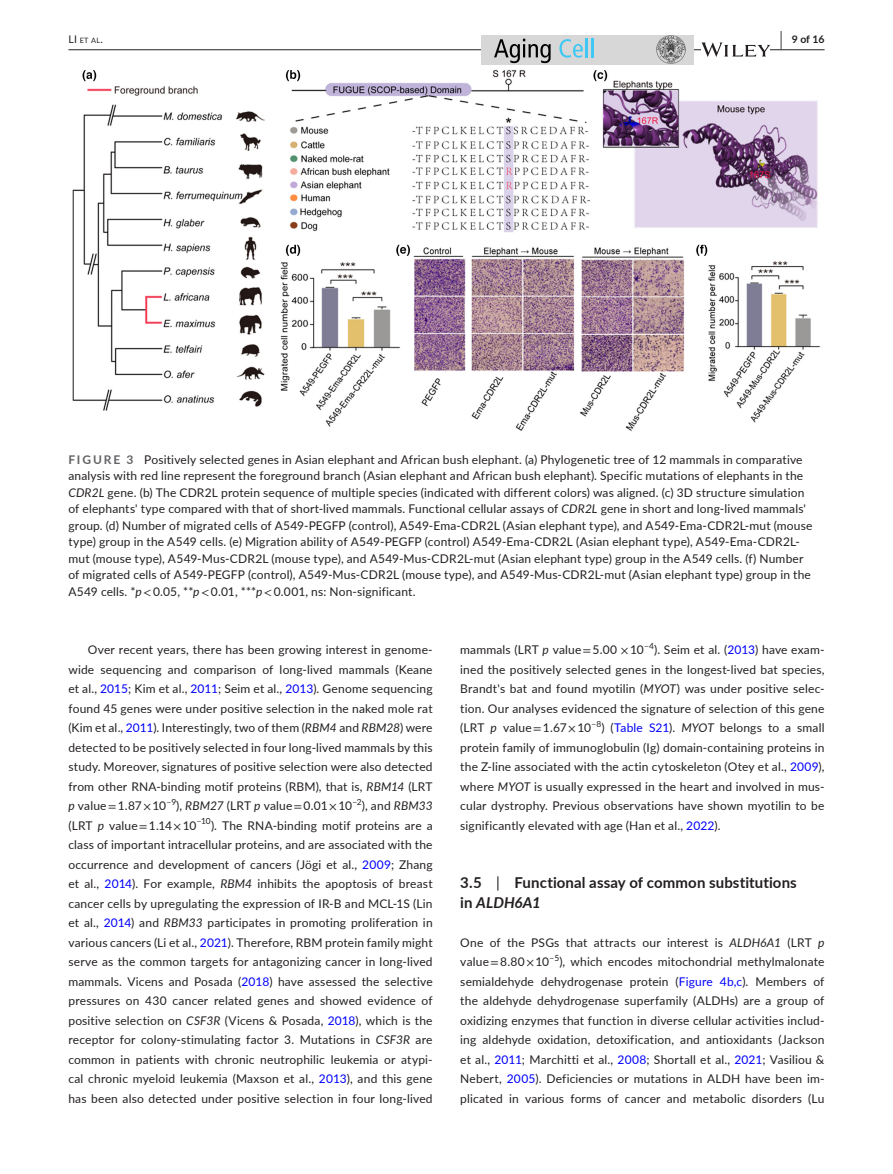
<style>
.page{position:relative;width:893px;height:1174px;background:#fff}
.page>*{position:absolute;margin:0;border:0;box-sizing:border-box;transform-origin:0 0}
.t1{font:700 15px/19.5px "Lato";letter-spacing:.005em;color:#231f20}
.t2{font:12px/19.5px "Lato";letter-spacing:.015em;color:#231f20;text-align:justify}
.t3{font:700 10.5px "Lato";color:#231f20}
.t4{font:8.4px "Lato";color:#231f20}
.t5{font:7.35px "Lato";color:#231f20}
.s1{font-size:10.5px}
.s2{font-size:19.5px}
.s3{font-weight:700;color:#636366}
.s4{font-style:italic}
.s5{font-family:"STIX"}
.s6{color:#00f}
.s7{font-weight:400}
</style>
<div class="page">
<hr style="left:68px;top:49px;width:756px;height:1px;background:#231f20">
<div style="left:481px;top:35px;width:213px;height:29px;background:#d7d7d7"></div>
<svg style="left:494px;top:39px;width:57px;height:24px"></svg>
<svg style="left:559px;top:39px;width:24px;height:19px"></svg>
<hr style="left:585px;top:38px;width:3px;height:19px;background:#40c8f4">
<svg style="left:591px;top:38px;width:2px;height:19px"></svg>
<img style="left:657px;top:35px;width:28px;height:29px">
<svg style="left:701px;top:42px;width:69px;height:15px"></svg>
<img style="left:73px;top:69px;width:747px;height:362px">
<p class="t5" style="left:68px;top:35px;width:36px"><span class="s1">LI</span> et al<span class="s1">.</span></p>
<p class="t3" style="left:780px;top:31px;width:46px"><span class="s2">|</span> 9 of 16</p>
<p class="t2" style="left:68px;top:450px;width:745px;line-height:16.5px;text-align:left"><span class="s3">FIGURE 3</span> Positively selected genes in Asian elephant and African bush elephant. (a) Phylogenetic tree of 12 mammals in comparative analysis with red line represent the foreground branch (Asian elephant and African bush elephant). Specific mutations of elephants in the <span class="s4">CDR2L</span> gene. (b) The CDR2L protein sequence of multiple species (indicated with different colors) was aligned. (c) 3D structure simulation of elephants' type compared with that of short-lived mammals. Functional cellular assays of <span class="s4">CDR2L</span> gene in short and long-lived mammals' group. (d) Number of migrated cells of A549-PEGFP (control), A549-Ema-CDR2L (Asian elephant type), and A549-Ema-CDR2L-mut (mouse type) group in the A549 cells. (e) Migration ability of A549-PEGFP (control) A549-Ema-CDR2L (Asian elephant type), A549-Ema-CDR2L&shy;mut (mouse type), A549-Mus-CDR2L (mouse type), and A549-Mus-CDR2L-mut (Asian elephant type) group in the A549 cells. (f) Number of migrated cells of A549-PEGFP (control), A549-Mus-CDR2L (mouse type), and A549-Mus-CDR2L-mut (Asian elephant type) group in the A549 cells. *<span class="s4">p</span><span class="s5">&lt;</span> 0.05, **<span class="s4">p</span><span class="s5">&lt;</span> 0.01, ***<span class="s4">p</span><span class="s5">&lt;</span> 0.001, ns: Non-significant.</p>
<p class="t2" style="left:68px;top:639px;width:366px;text-indent:20px">Over recent years, there has been growing interest in genome&shy;wide sequencing and comparison of long-lived mammals (Keane et al., <span class="s6">2015</span>; Kim et al., <span class="s6">2011</span>; Seim et al., <span class="s6">2013</span>). Genome sequencing found 45 genes were under positive selection in the naked mole rat (Kim et al., <span class="s6">2011</span>). Interestingly, two of them (<span class="s4">RBM4</span> and <span class="s4">RBM28</span>) were detected to be positively selected in four long-lived mammals by this study. Moreover, signatures of positive selection were also detected from other RNA-binding motif proteins (RBM), that is, <span class="s4">RBM14</span> (LRT <span class="s4">p</span> value <span class="s5">=</span> 1.87 <span class="s5">×</span> 10<sup>−9</sup>), <span class="s4">RBM27</span> (LRT <span class="s4">p</span> value <span class="s5">=</span> 0.01 <span class="s5">×</span> 10</p>
<p class="t4" style="left:352px;top:796px;width:11px">−2</p>
<p class="t2" style="left:362px;top:795px;width:72px">), and <span class="s4">RBM33</span></p>
<p class="t2" style="left:68px;top:815px;width:130px">(LRT <span class="s4">p</span> value <span class="s5">=</span> 1.14 <span class="s5">×</span> 10</p>
<p class="t4" style="left:197px;top:815px;width:16px">−10</p>
<p class="t2" style="left:68px;top:815px;width:366px;text-indent:143px">). The RNA-binding motif proteins are a class of important intracellular proteins, and are associated with the occurrence and development of cancers (Jögi et al., <span class="s6">2009</span>; Zhang et al., <span class="s6">2014</span>). For example, <span class="s4">RBM4</span> inhibits the apoptosis of breast cancer cells by upregulating the expression of IR-B and MCL-1S (Lin et al., <span class="s6">2014</span>) and <span class="s4">RBM33</span> participates in promoting proliferation in various cancers (Li et al., <span class="s6">2021</span>). Therefore, RBM protein family might serve as the common targets for antagonizing cancer in long-lived mammals. Vicens and Posada (<span class="s6">2018</span>) have assessed the selective pressures on 430 cancer related genes and showed evidence of positive selection on <span class="s4">CSF3R</span> (Vicens &amp; Posada, <span class="s6">2018</span>), which is the receptor for colony-stimulating factor 3. Mutations in <span class="s4">CSF3R</span> are common in patients with chronic neutrophilic leukemia or atypi&shy;cal chronic myeloid leukemia (Maxson et al., <span class="s6">2013</span>), and this gene has been also detected under positive selection in four long-lived</p>
<p class="t2" style="left:460px;top:639px;width:185px">mammals (LRT <span class="s4">p</span> value <span class="s5">=</span> 5.00 <span class="s5">×</span> 10</p>
<p class="t4" style="left:644px;top:640px;width:11px">−4</p>
<p class="t2" style="left:460px;top:639px;width:366px;text-indent:194px">). Seim et al. (<span class="s6">2013</span>) have exam&shy;ined the positively selected genes in the longest-lived bat species, Brandt's bat and found myotilin (<span class="s4">MYOT</span>) was under positive selec&shy;tion. Our analyses evidenced the signature of selection of this gene (LRT <span class="s4">p</span> value <span class="s5">=</span> 1.67 <span class="s5">×</span> 10</p>
<p class="t4" style="left:591px;top:718px;width:11px">−8</p>
<p class="t2" style="left:460px;top:717px;width:366px;text-indent:141px">) (<span class="s6">Table S21</span>). <span class="s4">MYOT</span> belongs to a small protein family of immunoglobulin (Ig) domain-containing proteins in the Z-line associated with the actin cytoskeleton (Otey et al., <span class="s6">2009</span>), where <span class="s4">MYOT</span> is usually expressed in the heart and involved in mus&shy;cular dystrophy. Previous observations have shown myotilin to be significantly elevated with age (Han et al., <span class="s6">2022</span>).</p>
<p class="t1" style="left:460px;top:872px;width:338px">3.5 <span class="s7">|</span> Functional assay of common substitutions in <span class="s4">ALDH6A1</span></p>
<p class="t2" style="left:460px;top:932px;width:366px">One of the PSGs that attracts our interest is <span class="s4">ALDH6A1</span> (LRT <span class="s4">p </span>value <span class="s5">=</span> 8.80 <span class="s5">×</span> 10</p>
<p class="t4" style="left:550px;top:952px;width:11px">−5</p>
<p class="t2" style="left:460px;top:951px;width:366px;text-indent:99px">), which encodes mitochondrial methylmalonate semialdehyde dehydrogenase protein (<span class="s6">Figure 4b,c</span>). Members of the aldehyde dehydrogenase superfamily (ALDHs) are a group of oxidizing enzymes that function in diverse cellular activities includ&shy;ing aldehyde oxidation, detoxification, and antioxidants (Jackson et al., <span class="s6">2011</span>; Marchitti et al., <span class="s6">2008</span>; Shortall et al., <span class="s6">2021</span>; Vasiliou &amp; Nebert, <span class="s6">2005</span>). Deficiencies or mutations in ALDH have been im&shy;plicated in various forms of cancer and metabolic disorders (Lu</p>
</div>
